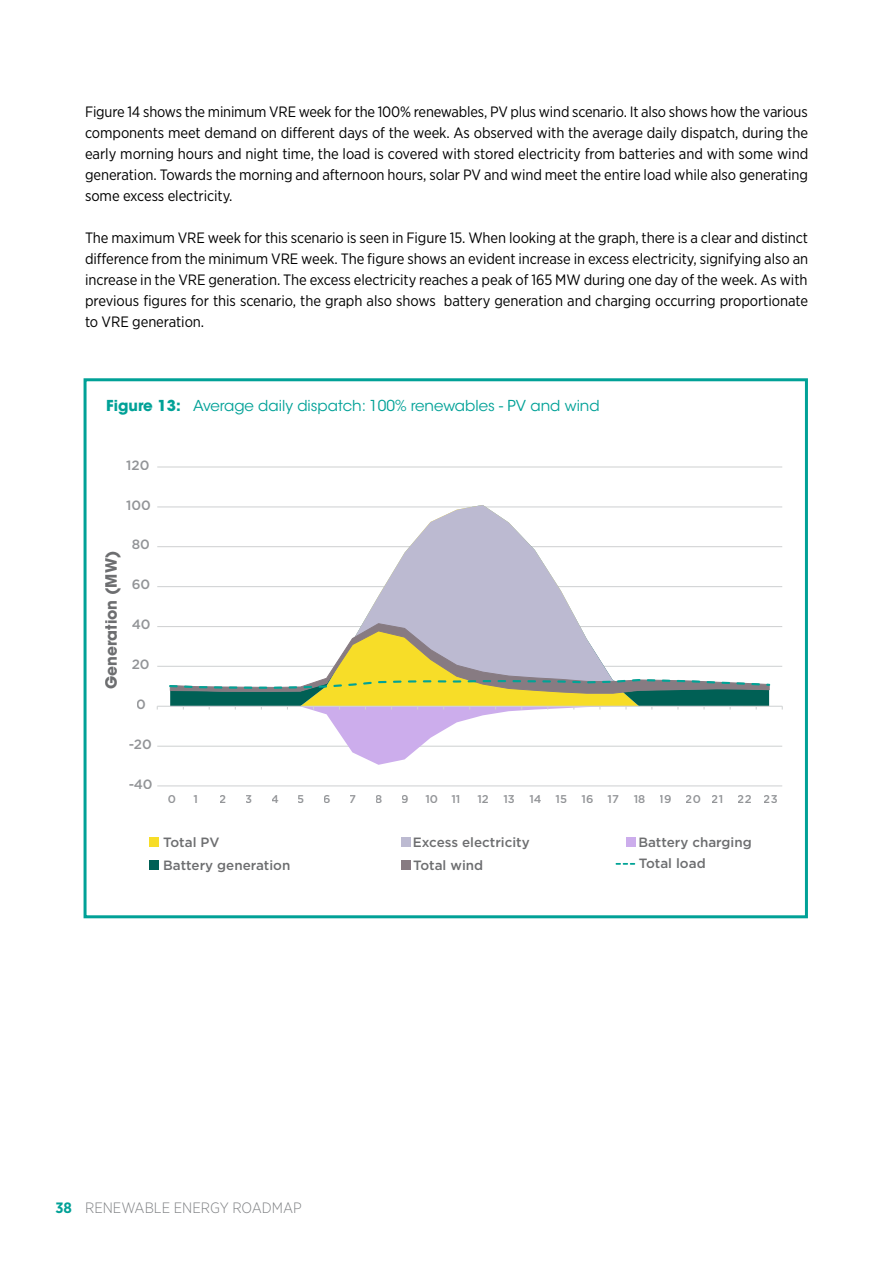
<style>
.page{position:relative;width:893px;height:1263px;background:#fff}
.page>*{position:absolute;margin:0;border:0;box-sizing:border-box;transform-origin:0 0}
.t1{font:700 15.45px "ITC Avant Garde Std";color:#6d6e70}
.t2{font:15px/21px "Gotham Narrow";letter-spacing:-.005em;color:#000;text-align:justify}
.t3{font:15px "ITC Avant Garde Std";color:#00a197}
.t4{font:300 15px "Gotham Narrow";color:#808285}
.t5{font:500 13.5px/23.1px "Gotham";color:#6d6e70}
.t6{font:500 13.5px "Gotham";color:#929497}
.t7{font:500 11.25px "Gotham";color:#929497}
.s1{font-weight:700}
.s2{font-weight:700;color:#00a197}
</style>
<div class="page">
<div style="left:84px;top:378px;width:724px;height:540px;border:3px solid #00a197"></div>
<hr style="left:157px;top:466px;width:625px;height:1px;background:#d0d2d3">
<hr style="left:157px;top:506px;width:625px;height:1px;background:#d0d2d3">
<hr style="left:157px;top:546px;width:625px;height:1px;background:#d0d2d3">
<hr style="left:157px;top:586px;width:625px;height:1px;background:#d0d2d3">
<hr style="left:157px;top:626px;width:625px;height:1px;background:#d0d2d3">
<hr style="left:157px;top:666px;width:625px;height:1px;background:#d0d2d3">
<hr style="left:157px;top:746px;width:625px;height:1px;background:#d0d2d3">
<hr style="left:157px;top:785px;width:625px;height:1px;background:#d0d2d3">
<svg style="left:170px;top:694px;width:599px;height:12px;background:#87a440"></svg>
<svg style="left:170px;top:505px;width:599px;height:118px"></svg>
<svg style="left:169px;top:623px;width:601px;height:71px"></svg>
<div style="left:149px;top:838px;width:9px;height:9px;background:#f7dd28"></div>
<div style="left:149px;top:861px;width:9px;height:9px;background:#006055"></div>
<div style="left:401px;top:838px;width:9px;height:9px;background:#bcbad1"></div>
<div style="left:401px;top:861px;width:10px;height:9px;background:#877b82"></div>
<div style="left:626px;top:838px;width:10px;height:9px;background:#ccadec"></div>
<svg style="left:616px;top:863px;width:19px;height:2px"></svg>
<svg style="left:170px;top:707px;width:599px;height:58px"></svg>
<hr style="left:157px;top:706px;width:625px;height:1px;background:#d0d2d3">
<p class="t2" style="left:85px;top:101px;width:725px">Figure 14 shows the minimum VRE week for the 100% renewables, PV plus wind scenario. It also shows how the various components meet demand on different days of the week. As observed with the average daily dispatch, during the early morning hours and night time, the load is covered with stored electricity from batteries and with some wind generation. Towards the morning and afternoon hours, solar PV and wind meet the entire load while also generating some excess electricity.</p>
<p class="t2" style="left:85px;top:227px;width:725px">The maximum VRE week for this scenario is seen in Figure 15. When looking at the graph, there is a clear and distinct difference from the minimum VRE week. The figure shows an evident increase in excess electricity, signifying also an increase in the VRE generation. The excess electricity reaches a peak of 165 MW during one day of the week. As with previous figures for this scenario, the graph also shows battery generation and charging occurring proportionate to VRE generation.</p>
<p class="t3" style="left:106px;top:396px;width:495px"><span class="s1">Figure 13:</span> Average daily dispatch: 100% renewables - PV and wind</p>
<p class="t6" style="left:126px;top:457px;width:25px">120</p>
<p class="t6" style="left:126px;top:497px;width:26px">100</p>
<p class="t1" style="left:101px;top:689px;width:140px;rotate:-90deg">Generation (MW)</p>
<p class="t6" style="left:132px;top:537px;width:20px">80</p>
<p class="t6" style="left:132px;top:577px;width:20px">60</p>
<p class="t6" style="left:132px;top:617px;width:20px">40</p>
<p class="t6" style="left:132px;top:657px;width:19px">20</p>
<p class="t6" style="left:137px;top:697px;width:11px">0</p>
<p class="t6" style="left:128px;top:736px;width:25px">-20</p>
<p class="t6" style="left:128px;top:776px;width:26px">-40</p>
<p class="t7" style="left:168px;top:792px;width:10px">0</p>
<p class="t7" style="left:194px;top:792px;width:6px">1</p>
<p class="t7" style="left:220px;top:792px;width:8px">2</p>
<p class="t7" style="left:246px;top:792px;width:8px">3</p>
<p class="t7" style="left:272px;top:792px;width:9px">4</p>
<p class="t7" style="left:298px;top:792px;width:9px">5</p>
<p class="t7" style="left:324px;top:792px;width:9px">6</p>
<p class="t7" style="left:350px;top:792px;width:8px">7</p>
<p class="t7" style="left:376px;top:792px;width:9px">8</p>
<p class="t7" style="left:402px;top:792px;width:9px">9</p>
<p class="t7" style="left:425px;top:792px;width:36px">10 11</p>
<p class="t7" style="left:477px;top:792px;width:13px">12</p>
<p class="t7" style="left:503px;top:792px;width:13px">13</p>
<p class="t7" style="left:529px;top:792px;width:39px">14 15</p>
<p class="t7" style="left:582px;top:792px;width:13px">16</p>
<p class="t7" style="left:608px;top:792px;width:13px">17</p>
<p class="t7" style="left:634px;top:792px;width:13px">18</p>
<p class="t7" style="left:660px;top:792px;width:13px">19</p>
<p class="t7" style="left:686px;top:792px;width:39px">20 21</p>
<p class="t7" style="left:738px;top:792px;width:41px">22 23</p>
<p class="t5" style="left:163px;top:830px;width:129px">Total PV<br>Battery generation</p>
<p class="t5" style="left:413px;top:830px;width:118px">Excess electricity<br>Total wind</p>
<p class="t5" style="left:638px;top:831px;width:115px;line-height:21px">Battery charging<br>Total load</p>
<p class="t4" style="left:56px;top:1198px;width:248px"><span class="s2">38</span> RENEWABLE ENERGY ROADMAP</p>
</div>
